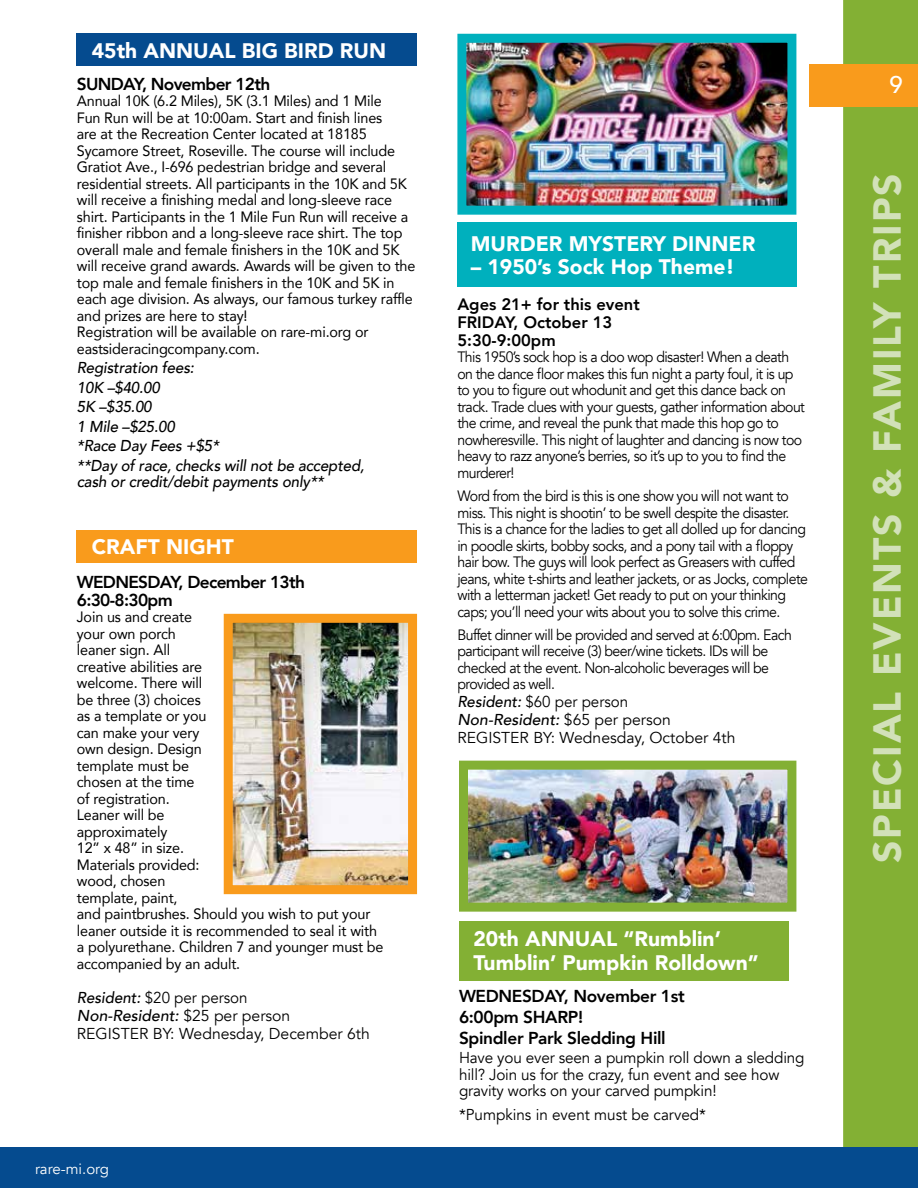
<style>
.page{position:relative;width:918px;height:1188px;background:#fff}
.page>*{position:absolute;margin:0;border:0;box-sizing:border-box;transform-origin:0 0}
.t1{font:900 39px "Avenir";letter-spacing:.05em;color:#d2e1b9}
.t2{font:500 24px "Avenir";color:#fff}
.t3{font:900 21px/24px "Avenir";color:#fff}
.t4{font:800 17.25px/21px "Avenir";letter-spacing:-.02em;color:#000}
.t5{font:800 17.25px/18px "Avenir";letter-spacing:-.04em;color:#000}
.t6{font:800 16.5px/18px "Avenir";color:#000}
.t7{font:15.75px/18px "Avenir";letter-spacing:-.005em;color:#000;scale:.96 1}
.t8{font:15.75px/16.5px "Avenir";letter-spacing:-.005em;color:#000}
.t9{font:italic 500 15.75px/19.5px "Avenir";letter-spacing:-.01em;color:#000;scale:.96 1}
.t10{font:15px/16.5px "Avenir";letter-spacing:-.01em;color:#000;scale:.96 1}
.t11{font:15px/16.5px "Avenir";letter-spacing:-.04em;color:#000;scale:.94 1}
.t12{font:15px "Avenir";color:#fff}
.s1{font-weight:500;font-style:italic}
</style>
<div class="page">
<div style="left:842px;top:0;width:76px;height:1148px;background:#83b034"></div>
<div style="left:810px;top:64px;width:108px;height:43px;background:#f99b1c"></div>
<div style="left:0;top:1148px;width:918px;height:40px;background:#054b8f"></div>
<img style="left:469px;top:771px;width:317px;height:131px">
<div style="left:459px;top:761px;width:337px;height:151px;border:9px solid #83b034"></div>
<div style="left:459px;top:922px;width:330px;height:59px;background:#83b034"></div>
<div style="left:77px;top:34px;width:340px;height:32px;background:#054b8f"></div>
<img style="left:467px;top:44px;width:319px;height:161px">
<div style="left:457px;top:34px;width:339px;height:181px;border:9px solid #00b0bd"></div>
<div style="left:457px;top:222px;width:339px;height:65px;background:#00b0bd"></div>
<div style="left:77px;top:530px;width:340px;height:33px;background:#f99b1c"></div>
<img style="left:234px;top:624px;width:173px;height:260px">
<div style="left:224px;top:614px;width:193px;height:280px;border:9px solid #f99b1c"></div>
<h3 class="t3" style="left:92px;top:38px;width:296px">45th ANNUAL BIG BIRD RUN</h3>
<p class="t5" style="left:77px;top:75px;width:195px">SUNDAY, November 12th</p>
<p class="t10" style="left:77px;top:92px;width:354px">Annual 10K (6.2 Miles), 5K (3.1 Miles) and 1 Mile<br>Fun Run will be at 10:00am. Start and finish lines<br>are at the Recreation Center located at 18185<br>Sycamore Street, Roseville. The course will include Gratiot Ave., I-696 pedestrian bridge and several residential streets. All participants in the 10K and 5K will receive a finishing medal and long-sleeve race shirt. Participants in the 1 Mile Fun Run will receive a finisher ribbon and a long-sleeve race shirt. The top overall male and female finishers in the 10K and 5K will receive grand awards. Awards will be given to the top male and female finishers in the 10K and 5K in each age division. As always, our famous turkey raffle and prizes are here to stay!<br>Registration will be available on rare-mi.org or eastsideracingcompany.com.</p>
<p class="t9" style="left:77px;top:358px;width:301px">Registration fees:<br>10K –$40.00<br>5K –$35.00<br>1 Mile –$25.00<br>*Race Day Fees +$5*<br>**Day of race, checks will not be accepted,</p>
<p class="t9" style="left:77px;top:472px;width:259px">cash or credit/debit payments only**</p>
<h3 class="t3" style="left:92px;top:535px;width:143px">CRAFT NIGHT</h3>
<p class="t5" style="left:77px;top:573px;width:230px">WEDNESDAY, December 13th<br>6:30-8:30pm</p>
<p class="t10" style="left:77px;top:608px;width:321px">Join us and create<br>your own porch<br>leaner sign. All<br>creative abilities are<br>welcome. There will<br>be three (3) choices<br>as a template or you<br>can make your very<br>own design. Design<br>template must be<br>chosen at the time<br>of registration.<br>Leaner will be<br>approximately<br>12” x 48” in size.<br>Materials provided:<br>wood, chosen<br>template, paint,<br>and paintbrushes. Should you wish to put your leaner outside it is recommended to seal it with a polyurethane. Children 7 and younger must be accompanied by an adult.</p>
<p class="t7" style="left:77px;top:989px;width:307px"><span class="s1">Resident:</span> $20 per person<br><span class="s1">Non-Resident:</span> $25 per person<br>REGISTER BY: Wednesday, December 6th</p>
<p class="t12" style="left:35px;top:1160px;width:76px">rare-mi.org</p>
<h3 class="t3" style="left:471px;top:231px;width:286px">MURDER MYSTERY DINNER</h3>
<h3 class="t3" style="left:471px;top:254px;width:265px">– 1950’s Sock Hop Theme!</h3>
<p class="t6" style="left:457px;top:295px;width:184px">Ages 21+ for this event<br>FRIDAY, October 13<br>5:30-9:00pm</p>
<p class="t11" style="left:457px;top:349px;width:371px">This 1950’s sock hop is a doo wop disaster! When a death on the dance floor makes this fun night a party foul, it is up to you to figure out whodunit and get this dance back on track. Trade clues with your guests, gather information about the crime, and reveal the punk that made this hop go to nowheresville. This night of laughter and dancing is now too heavy to razz anyone’s berries, so it’s up to you to find the murderer!</p>
<p class="t11" style="left:457px;top:488px;width:375px">Word from the bird is this is one show you will not want to miss. This night is shootin’ to be swell despite the disaster.<br>This is a chance for the ladies to get all dolled up for dancing in poodle skirts, bobby socks, and a pony tail with a floppy hair bow. The guys will look perfect as Greasers with cuffed jeans, white t-shirts and leather jackets, or as Jocks, complete with a letterman jacket! Get ready to put on your thinking caps; you’ll need your wits about you to solve this crime.</p>
<p class="t11" style="left:457px;top:627px;width:357px">Buffet dinner will be provided and served at 6:00pm. Each participant will receive (3) beer/wine tickets. IDs will be checked at the event. Non-alcoholic beverages will be provided as well.</p>
<p class="t7" style="left:457px;top:693px;width:291px"><span class="s1">Resident:</span> $60 per person<br><span class="s1">Non-Resident:</span> $65 per person<br>REGISTER BY: Wednesday, October 4th</p>
<h3 class="t3" style="left:474px;top:926px;width:287px">20th ANNUAL “Rumblin’<br>Tumblin’ Pumpkin Rolldown”</h3>
<p class="t4" style="left:459px;top:986px;width:227px">WEDNESDAY, November 1st<br>6:00pm SHARP!<br>Spindler Park Sledding Hill</p>
<p class="t8" style="left:459px;top:1050px;width:347px">Have you ever seen a pumpkin roll down a sledding hill? Join us for the crazy, fun event and see how gravity works on your carved pumpkin!</p>
<p class="t8" style="left:459px;top:1106px;width:249px">*Pumpkins in event must be carved*</p>
<h2 class="t2" style="left:889px;top:64px;width:15px">9</h2>
<h1 class="t1" style="left:854px;top:863px;width:691px;rotate:-90deg">SPECIAL EVENTS &amp; FAMILY TRIPS</h1>
</div>
